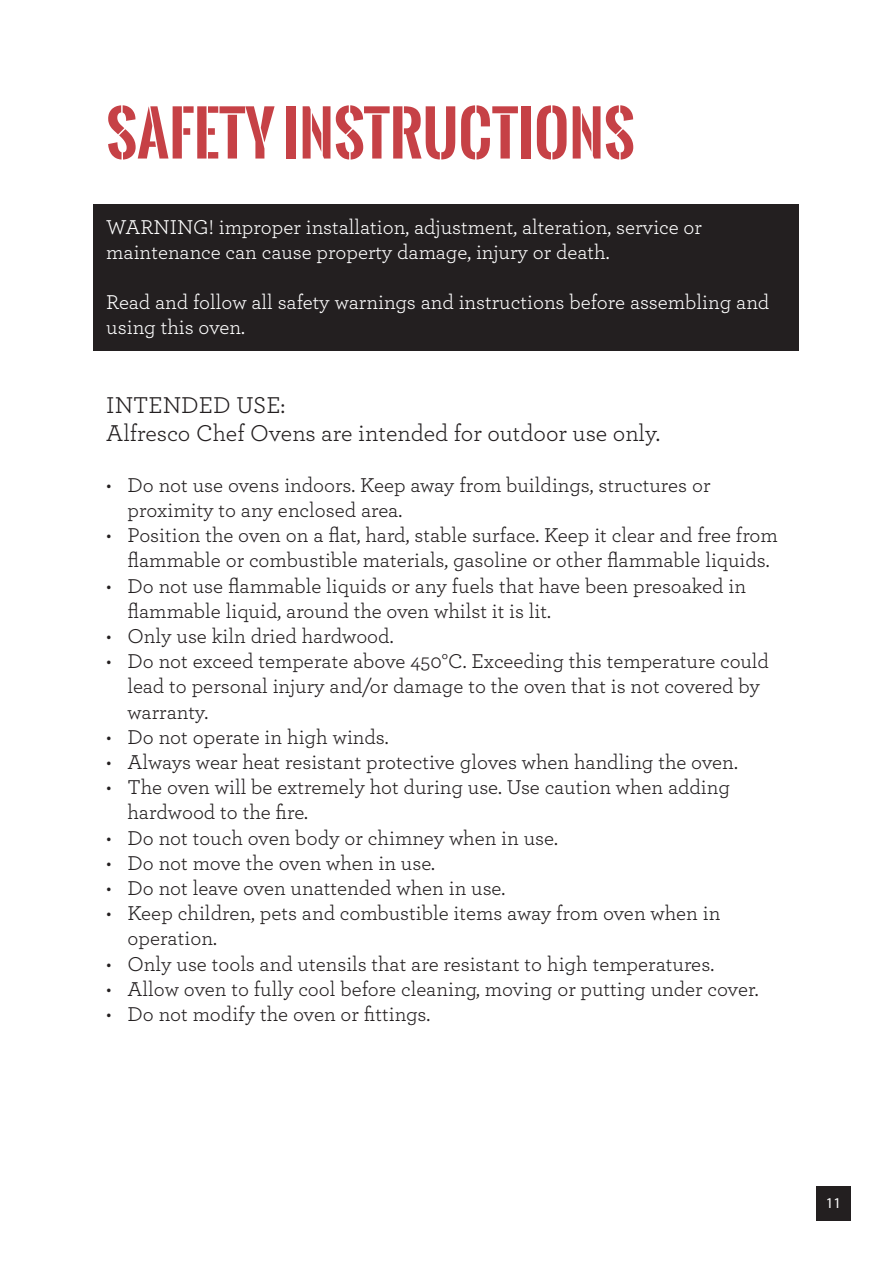
<style>
.page{position:relative;width:893px;height:1263px;background:#fff}
.page>*{position:absolute;margin:0;border:0;box-sizing:border-box;transform-origin:0 0}
.t1{font:700 60px "Oswald Stencil";color:#c64146}
.t2{font:24px "Archer Pro";color:#231f20}
.t3{font:21px/25.2px "Archer Pro";color:#231f20}
.t4{font:21px/25.2px "Archer Pro";color:#fff}
.t5{font:15px "Myriad Pro";color:#fff}
</style>
<div class="page">
<div style="left:816px;top:1186px;width:34px;height:34px;background:#231f20"></div>
<div style="left:94px;top:204px;width:705px;height:147px;background:#231f20"></div>
<p class="t1" style="left:106px;top:89px;width:530px">SAFETY INstRUCTIONS</p>
<p class="t4" style="left:106px;top:213px;width:597px">WARNING! improper installation, adjustment, alteration, service or maintenance can cause property damage, injury or death.</p>
<p class="t4" style="left:106px;top:289px;width:664px">Read and follow all safety warnings and instructions before assembling and using this oven.</p>
<p class="t2" style="left:106px;top:388px;width:181px">INTENDED USE:</p>
<p class="t2" style="left:106px;top:417px;width:555px">Alfresco Chef Ovens are intended for outdoor use only.</p>
<p class="t3" style="left:128px;top:471px;width:584px;text-indent:-21px">• Do not use ovens indoors. Keep away from buildings, structures or proximity to any enclosed area.</p>
<p class="t3" style="left:128px;top:522px;width:652px;text-indent:-21px">• Position the oven on a flat, hard, stable surface. Keep it clear and free from flammable or combustible materials, gasoline or other flammable liquids.</p>
<p class="t3" style="left:128px;top:572px;width:620px;text-indent:-21px">• Do not use flammable liquids or any fuels that have been presoaked in flammable liquid, around the oven whilst it is lit.</p>
<p class="t3" style="left:106px;top:622px;width:289px">• Only use kiln dried hardwood.</p>
<p class="t3" style="left:128px;top:648px;width:643px;text-indent:-21px">• Do not exceed temperate above 450°C. Exceeding this temperature could lead to personal injury and/or damage to the oven that is not covered by warranty.</p>
<p class="t3" style="left:106px;top:723px;width:284px">• Do not operate in high winds.</p>
<p class="t3" style="left:106px;top:748px;width:633px">• Always wear heat resistant protective gloves when handling the oven.</p>
<p class="t3" style="left:128px;top:774px;width:604px;text-indent:-21px">• The oven will be extremely hot during use. Use caution when adding hardwood to the fire.</p>
<p class="t3" style="left:106px;top:824px;width:453px">• Do not touch oven body or chimney when in use.</p>
<p class="t3" style="left:106px;top:849px;width:330px">• Do not move the oven when in use.</p>
<p class="t3" style="left:106px;top:874px;width:400px">• Do not leave oven unattended when in use.</p>
<p class="t3" style="left:128px;top:900px;width:594px;text-indent:-21px">• Keep children, pets and combustible items away from oven when in operation.</p>
<p class="t3" style="left:106px;top:950px;width:609px">• Only use tools and utensils that are resistant to high temperatures.</p>
<p class="t3" style="left:106px;top:975px;width:654px">• Allow oven to fully cool before cleaning, moving or putting under cover.</p>
<p class="t3" style="left:106px;top:1000px;width:326px">• Do not modify the oven or fittings.</p>
<p class="t5" style="left:826px;top:1194px;width:17px">11</p>
</div>
